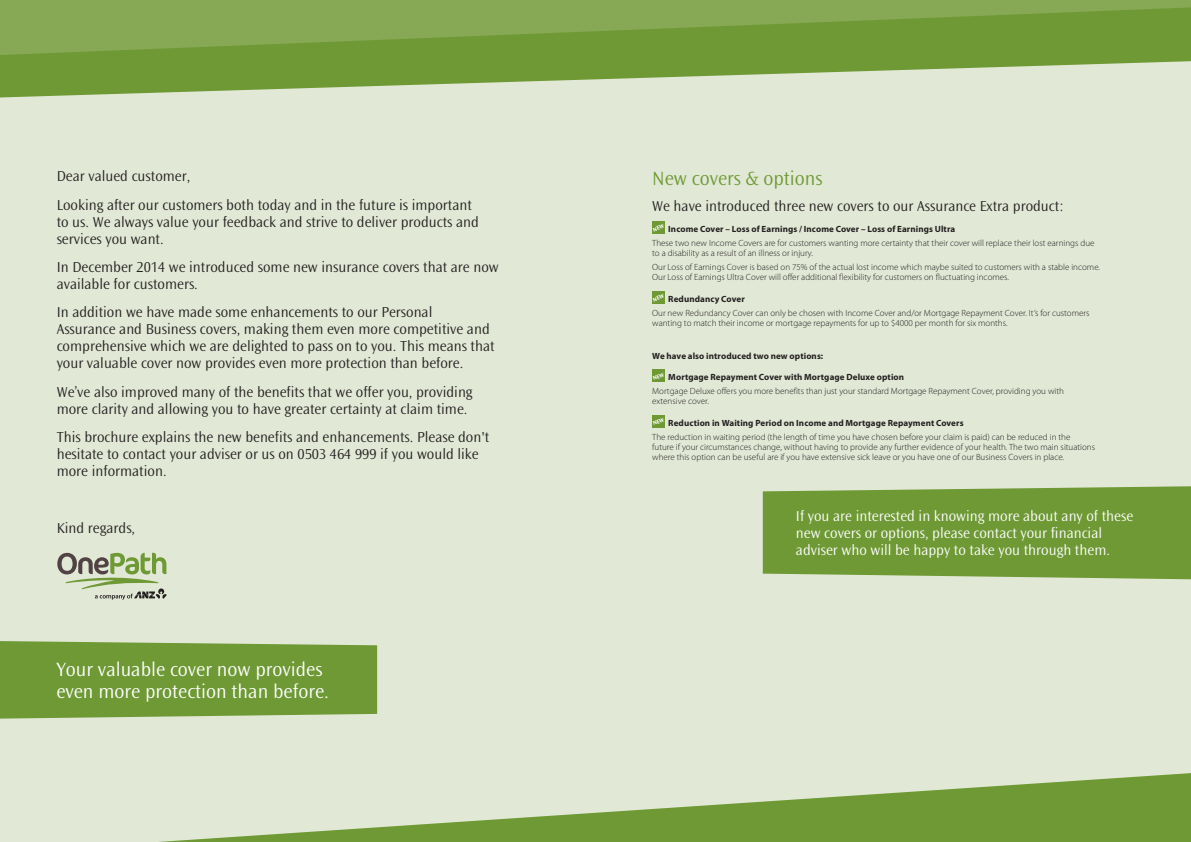
<style>
.page{position:relative;width:1191px;height:842px;background:#e1e8d5}
.page>*{position:absolute;margin:0;border:0;box-sizing:border-box;transform-origin:0 0}
.t1{font:300 20px/22px "Ocean Sans";color:#fff}
.t2{font:300 20px "Ocean Sans";color:#6e9934}
.t3{font:300 15px/17px "Ocean Sans";color:#231f20}
.t4{font:300 15px/17px "Ocean Sans";color:#fff}
.t5{font:300 9px/10px "Myriad Pro";color:#231f20}
.t6{font:700 9px "Myriad Pro";letter-spacing:.01em;color:#231f20}
</style>
<div class="page">
<div style="left:0;top:0;width:1191px;height:7px;background:#87a854"></div>
<svg style="left:0;top:7px;width:1191px;height:90px;fill:#6e9934"></svg>
<svg style="left:158px;top:773px;width:1033px;height:69px"></svg>
<div style="left:763px;top:486px;width:428px;height:93px;background:#6e9934"></div>
<svg style="left:0;top:641px;width:377px;height:78px;background:#759d3e"></svg>
<div style="left:652px;top:221px;width:12px;height:13px;background:#6e9934"></div>
<div style="left:652px;top:291px;width:12px;height:13px;background:#6e9934"></div>
<div style="left:652px;top:370px;width:12px;height:12px;background:#6e9934"></div>
<div style="left:652px;top:415px;width:12px;height:13px;background:#6e9934"></div>
<svg style="left:57px;top:553px;width:110px;height:47px"></svg>
<h2 class="t3" style="left:57px;top:162px;width:417px;line-height:28.3px">Dear valued customer,<br>Looking after our customers both today and in the future is important</h2>
<h2 class="t3" style="left:57px;top:213px;width:424px">to us. We always value your feedback and strive to deliver products and services you want.</h2>
<h2 class="t3" style="left:57px;top:259px;width:443px">In December 2014 we introduced some new insurance covers that are now available for customers.</h2>
<p class="t3" style="left:57px;top:304px;width:439px">In addition we have made some enhancements to our Personal Assurance and Business covers, making them even more competitive and comprehensive which we are delighted to pass on to you. This means that your valuable cover now provides even more protection than before.</p>
<h2 class="t3" style="left:57px;top:383px;width:417px">We’ve also improved many of the benefits that we offer you, providing more clarity and allowing you to have greater certainty at claim time.</h2>
<h2 class="t3" style="left:57px;top:429px;width:434px">This brochure explains the new benefits and enhancements. Please don't hesitate to contact your adviser or us on 0503 464 999 if you would like more information.</h2>
<h2 class="t3" style="left:57px;top:519px;width:80px">Kind regards,</h2>
<h1 class="t1" style="left:56px;top:659px;width:274px">Your valuable cover now provides even more protection than before.</h1>
<h1 class="t2" style="left:652px;top:167px;width:172px">New covers &amp; options</h1>
<h2 class="t3" style="left:652px;top:197px;width:413px">We have introduced three new covers to our Assurance Extra product:</h2>
<p class="t6" style="left:668px;top:224px;width:288px">Income Cover – Loss of Earnings / Income Cover – Loss of Earnings Ultra</p>
<p class="t5" style="left:652px;top:238px;width:444px">These two new Income Covers are for customers wanting more certainty that their cover will replace their lost earnings due to a disability as a result of an illness or injury.</p>
<p class="t5" style="left:652px;top:263px;width:449px">Our Loss of Earnings Cover is based on 75% of the actual lost income which maybe suited to customers with a stable income.<br>Our Loss of Earnings Ultra Cover will offer additional flexibility for customers on fluctuating incomes.</p>
<p class="t6" style="left:668px;top:294px;width:78px">Redundancy Cover</p>
<p class="t5" style="left:652px;top:308px;width:439px">Our new Redundancy Cover can only be chosen with Income Cover and/or Mortgage Repayment Cover. It’s for customers wanting to match their income or mortgage repayments for up to $4000 per month for six months.</p>
<p class="t6" style="left:652px;top:351px;width:173px">We have also introduced two new options:</p>
<p class="t6" style="left:668px;top:372px;width:237px">Mortgage Repayment Cover with Mortgage Deluxe option</p>
<p class="t5" style="left:652px;top:386px;width:413px">Mortgage Deluxe offers you more benefits than just your standard Mortgage Repayment Cover, providing you with extensive cover.</p>
<p class="t6" style="left:668px;top:418px;width:297px">Reduction in Waiting Period on Income and Mortgage Repayment Covers</p>
<p class="t5" style="left:652px;top:432px;width:444px">The reduction in waiting period (the length of time you have chosen before your claim is paid) can be reduced in the<br>future if your circumstances change, without having to provide any further evidence of your health. The two main situations where this option can be useful are if you have extensive sick leave or you have one of our Business Covers in place.</p>
<h2 class="t4" style="left:796px;top:507px;width:339px">If you are interested in knowing more about any of these new covers or options, please contact your financial adviser who will be happy to take you through them.</h2>
</div>
